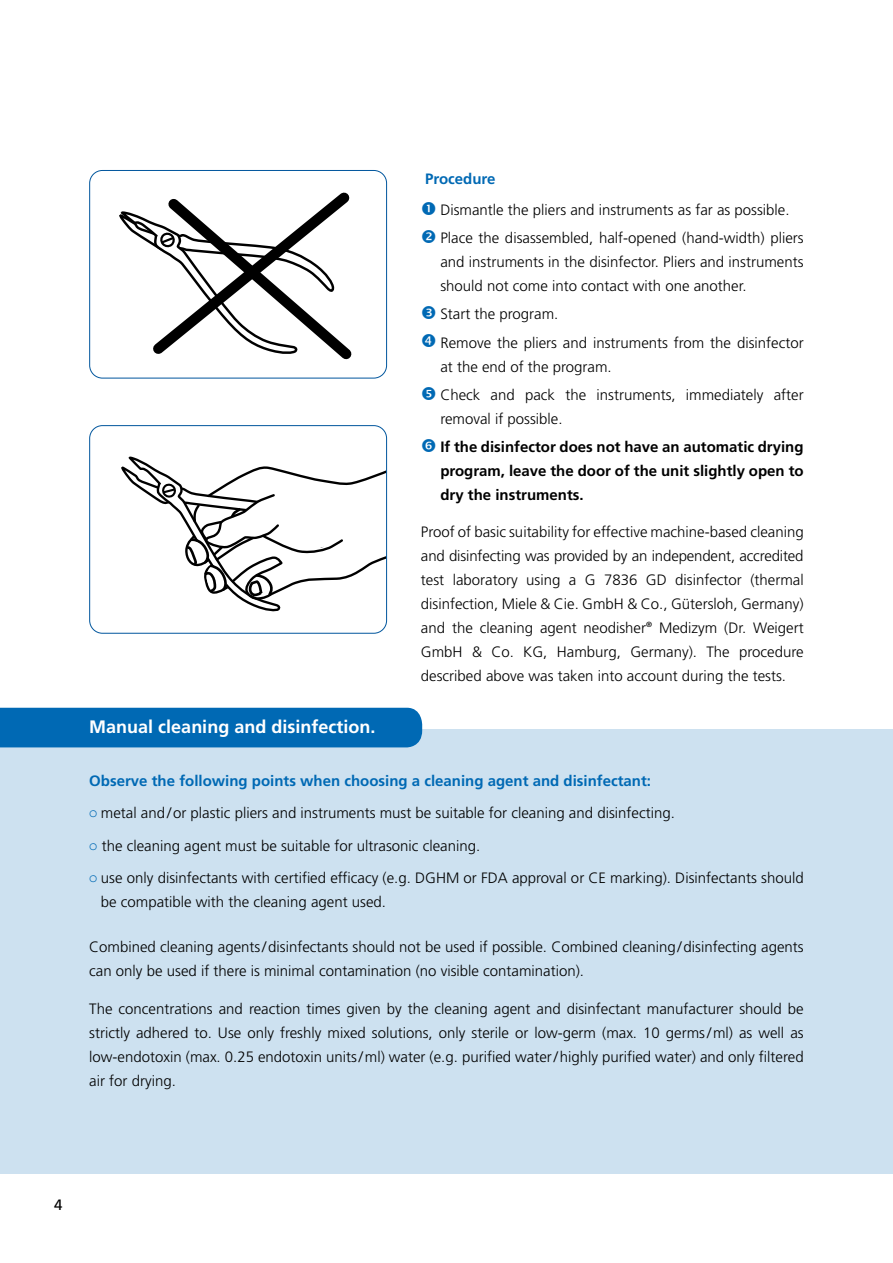
<style>
.page{position:relative;width:893px;height:1263px;background:#fff}
.page>*{position:absolute;margin:0;border:0;box-sizing:border-box;transform-origin:0 0}
.t1{font:700 18px "Frutiger LT Std";color:#fff}
.t2{font:300 15px/24px "Frutiger LT Std";color:#000}
.t3{font:700 15px/24px "Frutiger LT Std";color:#000;text-align:justify}
.t4{font:700 15px "Frutiger LT Std";color:#0069b4}
.t5{font:15px "Frutiger LT Std";color:#000}
.s1{font-weight:700;color:#0069b4}
.s2{font-family:"European Pi Three";font-weight:400;color:#0069b4}
</style>
<div class="page">
<div style="left:89px;top:170px;width:298px;height:208px;border:1px solid #00569d;border-radius:13px"></div>
<svg style="left:121px;top:456px;width:264px;height:156px"></svg>
<div style="left:89px;top:425px;width:298px;height:209px;border:1px solid #00569d;border-radius:13px"></div>
<div style="left:0;top:729px;width:893px;height:445px;background:#cde1f0"></div>
<div style="left:0;top:708px;width:422px;height:39px;background:#0069b4"></div>
<svg style="left:119px;top:192px;width:233px;height:168px"></svg>
<p class="t1" style="left:89px;top:717px;width:288px">Manual cleaning and disinfection.</p>
<p class="t4" style="left:425px;top:170px;width:72px">Procedure</p>
<p class="t2" style="left:440px;top:196px;width:365px;line-height:28.2px">Dismantle the pliers and instruments as far as possible.<br>Place the disassembled, half-opened (hand-width) pliers</p>
<p class="t2" style="left:440px;top:250px;width:365px">and instruments in the disinfector. Pliers and instruments should not come into contact with one another.</p>
<p class="t2" style="left:440px;top:300px;width:365px;line-height:28.2px">Start the program.<br>Remove the pliers and instruments from the disinfector</p>
<p class="t2" style="left:440px;top:353px;width:365px;line-height:28.2px">at the end of the program.<br>Check and pack the instruments, immediately after</p>
<p class="t2" style="left:440px;top:407px;width:124px">removal if possible.</p>
<p class="t3" style="left:440px;top:435px;width:365px">If the disinfector does not have an automatic drying program, leave the door of the unit slightly open to dry the instruments.</p>
<p class="t2" style="left:421px;top:520px;width:384px;text-align:justify">Proof of basic suitability for effective machine-based cleaning and disinfecting was provided by an independent, accredited test laboratory using a G 7836 GD disinfector (thermal disinfection, Miele &amp; Cie. GmbH &amp; Co., Gütersloh, Germany) and the cleaning agent neodisher<sup>®</sup> Medizym (Dr. Weigert GmbH &amp; Co. KG, Hamburg, Germany). The procedure described above was taken into account during the tests.</p>
<p class="t2" style="left:89px;top:764px;width:716px;line-height:32.5px"><span class="s1">Observe the following points when choosing a cleaning agent and disinfectant:<br></span><span class="s2">i</span> metal and/or plastic pliers and instruments must be suitable for cleaning and disinfecting.<br><span class="s2">i</span> the cleaning agent must be suitable for ultrasonic cleaning.<br><span class="s2">i</span> use only disinfectants with certified efficacy (e.g. DGHM or FDA approval or CE marking). Disinfectants should</p>
<p class="t2" style="left:101px;top:890px;width:287px">be compatible with the cleaning agent used.</p>
<p class="t2" style="left:89px;top:935px;width:716px">Combined cleaning agents/disinfectants should not be used if possible. Combined cleaning/disinfecting agents can only be used if there is minimal contamination (no visible contamination).</p>
<p class="t2" style="left:89px;top:997px;width:716px;text-align:justify">The concentrations and reaction times given by the cleaning agent and disinfectant manufacturer should be strictly adhered to. Use only freshly mixed solutions, only sterile or low-germ (max. 10 germs/ml) as well as low-endotoxin (max. 0.25 endotoxin units/ml) water (e.g. purified water/highly purified water) and only filtered air for drying.</p>
<p class="t5" style="left:54px;top:1196px;width:10px">4</p>
</div>
